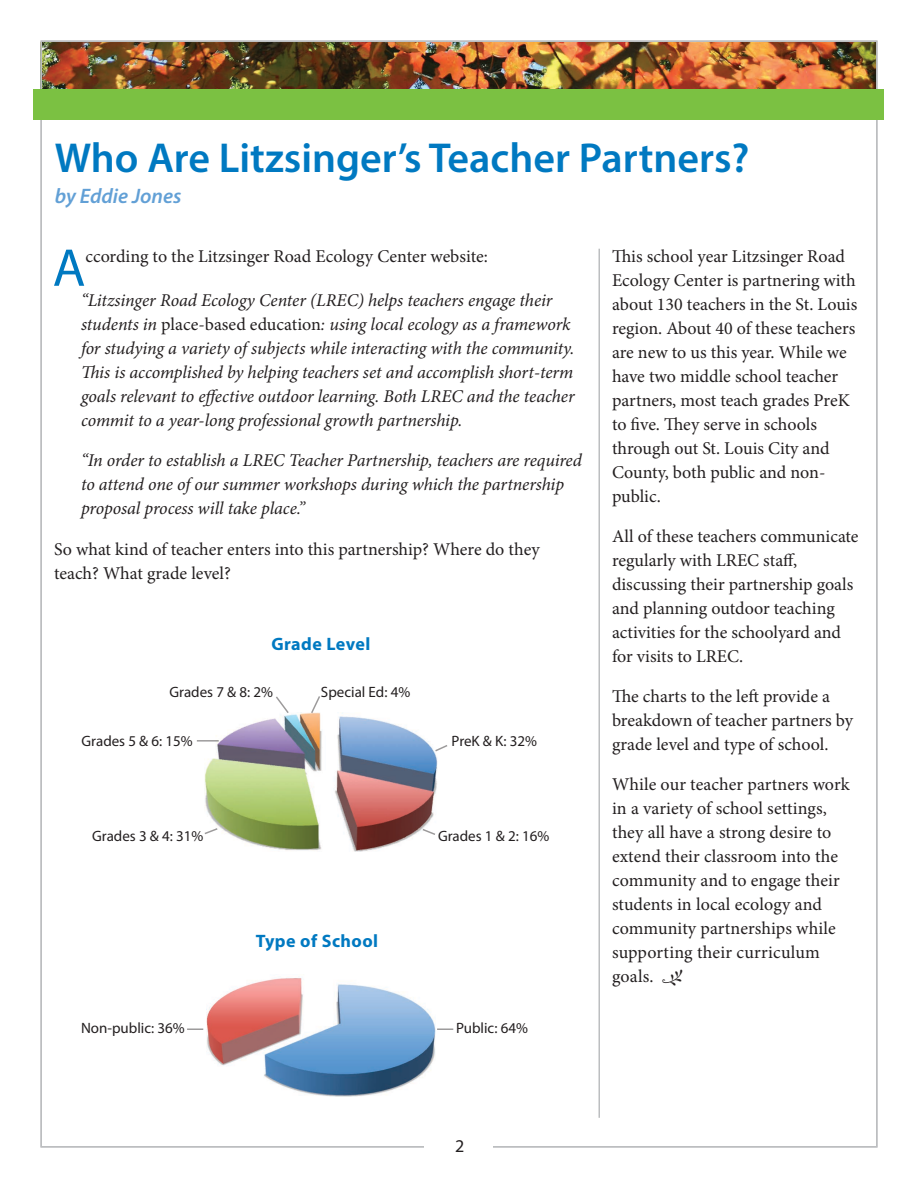
<style>
.page{position:relative;width:918px;height:1188px;background:#fff}
.page>*{position:absolute;margin:0;border:0;box-sizing:border-box;transform-origin:0 0}
.t1{font:53.55px "Myriad Pro";color:#0079c1}
.t2{font:600 42px "Myriad Pro";color:#0079c1}
.t3{font:italic 600 21px "Myriad Pro";color:#62a0d6}
.t4{font:18px/24px "Minion Pro";color:#231f20}
.t5{font:italic 18px/24px "Minion Pro";letter-spacing:-.01em;color:#231f20}
.t6{font:700 18px "Myriad Pro";letter-spacing:.025em;color:#0079c1}
.t7{font:18px "Myriad Pro";color:#231f20}
.t8{font:15px "Myriad Pro";color:#231f20}
.s1{font-style:normal}
.s2{font-family:"Kfon";font-size:17.25px}
</style>
<div class="page">
<img style="left:43px;top:43px;width:832px;height:46px">
<div style="left:34px;top:89px;width:850px;height:31px;background:#7bc142"></div>
<img style="left:205px;top:713px;width:232px;height:138px">
<svg style="left:434px;top:744px;width:14px;height:9px"></svg>
<svg style="left:421px;top:828px;width:16px;height:8px"></svg>
<svg style="left:204px;top:827px;width:15px;height:9px"></svg>
<hr style="left:197px;top:740px;width:22px;height:2px;background:#231f20">
<svg style="left:274px;top:696px;width:16px;height:19px"></svg>
<svg style="left:310px;top:696px;width:12px;height:19px"></svg>
<img style="left:206px;top:978px;width:230px;height:119px">
<svg style="left:187px;top:1028px;width:16px;height:2px"></svg>
<svg style="left:437px;top:1028px;width:16px;height:2px"></svg>
<hr style="left:598px;top:249px;width:2px;height:869px;background:#bcbec0">
<h2 class="t2" style="left:55px;top:131px;width:696px">Who Are Litzsinger’s Teacher Partners?</h2>
<p class="t3" style="left:55px;top:182px;width:128px">by Eddie Jones</p>
<h1 class="t1" style="left:53px;top:235px;width:34px">A</h1>
<p class="t4" style="left:85px;top:244px;width:404px">ccording to the Litzsinger Road Ecology Center website:</p>
<p class="t5" style="left:81px;top:288px;width:495px">“Litzsinger Road Ecology Center (LREC) helps teachers engage their students in <span class="s1">place-based education</span>: using local ecology as a framework for studying a variety of subjects while interacting with the community.<br>This is accomplished by helping teachers set and accomplish short-term goals relevant to effective outdoor learning. Both LREC and the teacher commit to a year-long professional growth partnership.</p>
<p class="t5" style="left:81px;top:449px;width:502px">“In order to establish a LREC Teacher Partnership, teachers are required to attend one of our summer workshops during which the partnership proposal process will take place.”</p>
<p class="t4" style="left:54px;top:537px;width:487px">So what kind of teacher enters into this partnership? Where do they teach? What grade level?</p>
<p class="t6" style="left:271px;top:632px;width:100px">Grade Level</p>
<p class="t8" style="left:170px;top:682px;width:105px">Grades 7 &amp; 8: 2%</p>
<p class="t8" style="left:82px;top:732px;width:113px">Grades 5 &amp; 6: 15%</p>
<p class="t8" style="left:321px;top:682px;width:91px">Special Ed: 4%</p>
<p class="t8" style="left:452px;top:732px;width:87px">PreK &amp; K: 32%</p>
<p class="t8" style="left:92px;top:826px;width:113px">Grades 3 &amp; 4: 31%</p>
<p class="t8" style="left:438px;top:826px;width:113px">Grades 1 &amp; 2: 16%</p>
<p class="t6" style="left:256px;top:929px;width:124px">Type of School</p>
<p class="t8" style="left:81px;top:1019px;width:105px">Non-public: 36%</p>
<p class="t8" style="left:456px;top:1019px;width:73px">Public: 64%</p>
<p class="t4" style="left:612px;top:244px;width:247px">This school year Litzsinger Road<br>Ecology Center is partnering with about 130 teachers in the St. Louis region. About 40 of these teachers are new to us this year. While we have two middle school teacher partners, most teach grades PreK to five. They serve in schools through out St. Louis City and<br>County, both public and non&shy;public.</p>
<p class="t4" style="left:612px;top:524px;width:248px">All of these teachers communicate regularly with LREC staff, discussing their partnership goals and planning outdoor teaching activities for the schoolyard and for visits to LREC.</p>
<p class="t4" style="left:612px;top:684px;width:242px">The charts to the left provide a breakdown of teacher partners by grade level and type of school.</p>
<p class="t4" style="left:612px;top:773px;width:239px">While our teacher partners work in a variety of school settings, they all have a strong desire to extend their classroom into the community and to engage their students in local ecology and community partnerships while supporting their curriculum goals. <span class="s2">O</span></p>
<p class="t7" style="left:455px;top:1135px;width:11px">2</p>
</div>
